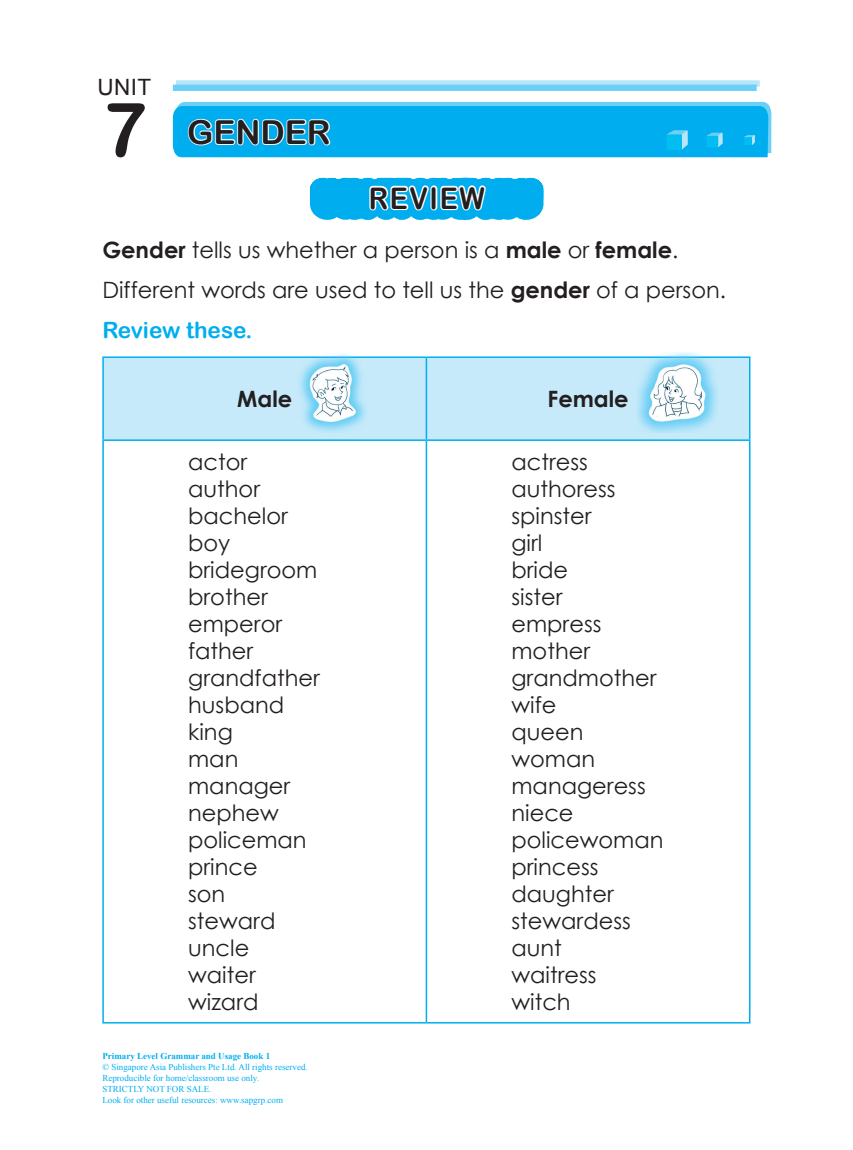
<style>
.page{position:relative;width:853px;height:1150px;background:#fff}
.page>*{position:absolute;margin:0;border:0;box-sizing:border-box;transform-origin:0 0}
.t1{font:75px "Arial Rounded MT Bold";color:#231f20}
.t2{font:33px "Arial Rounded MT Bold";color:#231f20}
.t3{font:29.7px "Arial Rounded MT Bold";letter-spacing:.06em;color:#231f20;scale:.91 1}
.REVIEW_TEXT{font:22.5px "Century Gothic";color:#231f20}
.BODY_TEXT{font:22.5px "Century Gothic";color:#231f20}
.EXAMPLE_CYAN{font:22.5px "Arial Rounded MT Bold";color:#00aeef}
.REVIEW_TEXT-2{font:700 22.5px "Century Gothic";color:#231f20}
.t4{font:22.5px "Arial";color:#231f20}
.t5{font:9px/10.8px "Times New Roman";color:#00aeef}
.t6{font:700 9px "Times New Roman";color:#00aeef}
.s1{font-weight:700}
</style>
<div class="page">
<div style="left:104px;top:358px;width:645px;height:81px;background:#c6eafa"></div>
<hr style="left:102px;top:356px;width:324px;height:2px;background:#00aeef">
<hr style="left:102px;top:358px;width:2px;height:81px;background:#00aeef">
<hr style="left:426px;top:356px;width:324px;height:2px;background:#00aeef">
<hr style="left:425px;top:358px;width:2px;height:81px;background:#00aeef">
<hr style="left:749px;top:358px;width:1px;height:81px;background:#00aeef">
<hr style="left:102px;top:439px;width:324px;height:2px;background:#00aeef">
<hr style="left:102px;top:441px;width:2px;height:581px;background:#00aeef">
<hr style="left:426px;top:439px;width:324px;height:2px;background:#00aeef">
<hr style="left:425px;top:441px;width:2px;height:581px;background:#00aeef">
<hr style="left:749px;top:441px;width:1px;height:581px;background:#00aeef">
<hr style="left:102px;top:1022px;width:324px;height:1px;background:#00aeef">
<hr style="left:426px;top:1022px;width:324px;height:1px;background:#00aeef">
<img style="left:631px;top:352px;width:89px;height:81px">
<img style="left:295px;top:353px;width:75px;height:80px">
<div style="left:177px;top:81px;width:582px;height:5px;background:#b9e5fa"></div>
<div style="left:176px;top:80px;width:583px;height:7px;border:2px solid #b9e5fa"></div>
<div style="left:173px;top:85px;width:583px;height:6px;border:2px solid #6bcff6"></div>
<svg style="left:172px;top:101px;width:600px;height:57px;background:#1fb8f0"></svg>
<div style="left:744px;top:138px;width:7px;height:6px;background:#01bdf2"></div>
<div style="left:744px;top:137px;width:7px;height:8px;border:1px solid #01bdf2"></div>
<svg style="left:309px;top:177px;width:235px;height:43px"></svg>
<p class="t4" style="left:97px;top:72px;width:55px">Unit</p>
<p class="t1" style="left:102px;top:85px;width:46px">7</p>
<p class="t2" style="left:187px;top:113px;width:120px">gender</p>
<p class="t3" style="left:369px;top:180px;width:129px">REVIEW</p>
<p class="BODY_TEXT" style="left:102px;top:234px;width:577px"><span class="s1">Gender</span> tells us whether a person is a <span class="s1">male</span> or <span class="s1">female</span>.</p>
<p class="BODY_TEXT" style="left:102px;top:274px;width:625px">Different words are used to tell us the <span class="s1">gender</span> of a person.</p>
<p class="EXAMPLE_CYAN" style="left:102px;top:316px;width:152px">Review these.</p>
<p class="REVIEW_TEXT-2" style="left:237px;top:382px;width:56px">Male</p>
<p class="REVIEW_TEXT-2" style="left:547px;top:382px;width:82px">Female</p>
<p class="REVIEW_TEXT" style="left:188px;top:446px;width:61px">actor</p>
<p class="REVIEW_TEXT" style="left:188px;top:473px;width:73px">author</p>
<p class="REVIEW_TEXT" style="left:188px;top:500px;width:101px">bachelor</p>
<p class="REVIEW_TEXT" style="left:188px;top:527px;width:44px">boy</p>
<p class="REVIEW_TEXT" style="left:188px;top:554px;width:131px">bridegroom</p>
<p class="REVIEW_TEXT" style="left:188px;top:581px;width:81px">brother</p>
<p class="REVIEW_TEXT" style="left:188px;top:608px;width:95px">emperor</p>
<p class="REVIEW_TEXT" style="left:188px;top:635px;width:67px">father</p>
<p class="REVIEW_TEXT" style="left:188px;top:662px;width:133px">grandfather</p>
<p class="REVIEW_TEXT" style="left:188px;top:689px;width:97px">husband</p>
<p class="REVIEW_TEXT" style="left:188px;top:716px;width:46px">king</p>
<p class="REVIEW_TEXT" style="left:188px;top:743px;width:52px">man</p>
<p class="REVIEW_TEXT" style="left:188px;top:770px;width:104px">manager</p>
<p class="REVIEW_TEXT" style="left:188px;top:797px;width:92px">nephew</p>
<p class="REVIEW_TEXT" style="left:188px;top:824px;width:120px">policeman</p>
<p class="REVIEW_TEXT" style="left:188px;top:851px;width:71px">prince</p>
<p class="REVIEW_TEXT" style="left:188px;top:878px;width:39px">son</p>
<p class="REVIEW_TEXT" style="left:188px;top:905px;width:89px">steward</p>
<p class="REVIEW_TEXT" style="left:188px;top:932px;width:63px">uncle</p>
<p class="REVIEW_TEXT" style="left:188px;top:959px;width:69px">waiter</p>
<p class="REVIEW_TEXT" style="left:188px;top:986px;width:72px">wizard</p>
<p class="t6" style="left:102px;top:1050px;width:169px">Primary Level Grammar and Usage Book 1</p>
<p class="t5" style="left:102px;top:1061px;width:207px">© Singapore Asia Publishers Pte Ltd. All rights reserved.<br>Reproducible for home/classroom use only.<br>STRICTLY NOT FOR SALE.<br>Look for other useful resources: www.sapgrp.com</p>
<p class="REVIEW_TEXT" style="left:511px;top:446px;width:78px">actress</p>
<p class="REVIEW_TEXT" style="left:511px;top:473px;width:105px">authoress</p>
<p class="REVIEW_TEXT" style="left:511px;top:500px;width:82px">spinster</p>
<p class="REVIEW_TEXT" style="left:511px;top:527px;width:32px">girl</p>
<p class="REVIEW_TEXT" style="left:511px;top:554px;width:58px">bride</p>
<p class="REVIEW_TEXT" style="left:511px;top:581px;width:52px">sister</p>
<p class="REVIEW_TEXT" style="left:511px;top:608px;width:91px">empress</p>
<p class="REVIEW_TEXT" style="left:511px;top:635px;width:80px">mother</p>
<p class="REVIEW_TEXT" style="left:511px;top:662px;width:147px">grandmother</p>
<p class="REVIEW_TEXT" style="left:511px;top:689px;width:46px">wife</p>
<p class="REVIEW_TEXT" style="left:511px;top:716px;width:73px">queen</p>
<p class="REVIEW_TEXT" style="left:511px;top:743px;width:85px">woman</p>
<p class="REVIEW_TEXT" style="left:511px;top:770px;width:136px">manageress</p>
<p class="REVIEW_TEXT" style="left:511px;top:797px;width:64px">niece</p>
<p class="REVIEW_TEXT" style="left:511px;top:824px;width:153px">policewoman</p>
<p class="REVIEW_TEXT" style="left:511px;top:851px;width:88px">princess</p>
<p class="REVIEW_TEXT" style="left:511px;top:878px;width:104px">daughter</p>
<p class="REVIEW_TEXT" style="left:511px;top:905px;width:121px">stewardess</p>
<p class="REVIEW_TEXT" style="left:511px;top:932px;width:52px">aunt</p>
<p class="REVIEW_TEXT" style="left:511px;top:959px;width:87px">waitress</p>
<p class="REVIEW_TEXT" style="left:511px;top:986px;width:61px">witch</p>
</div>
